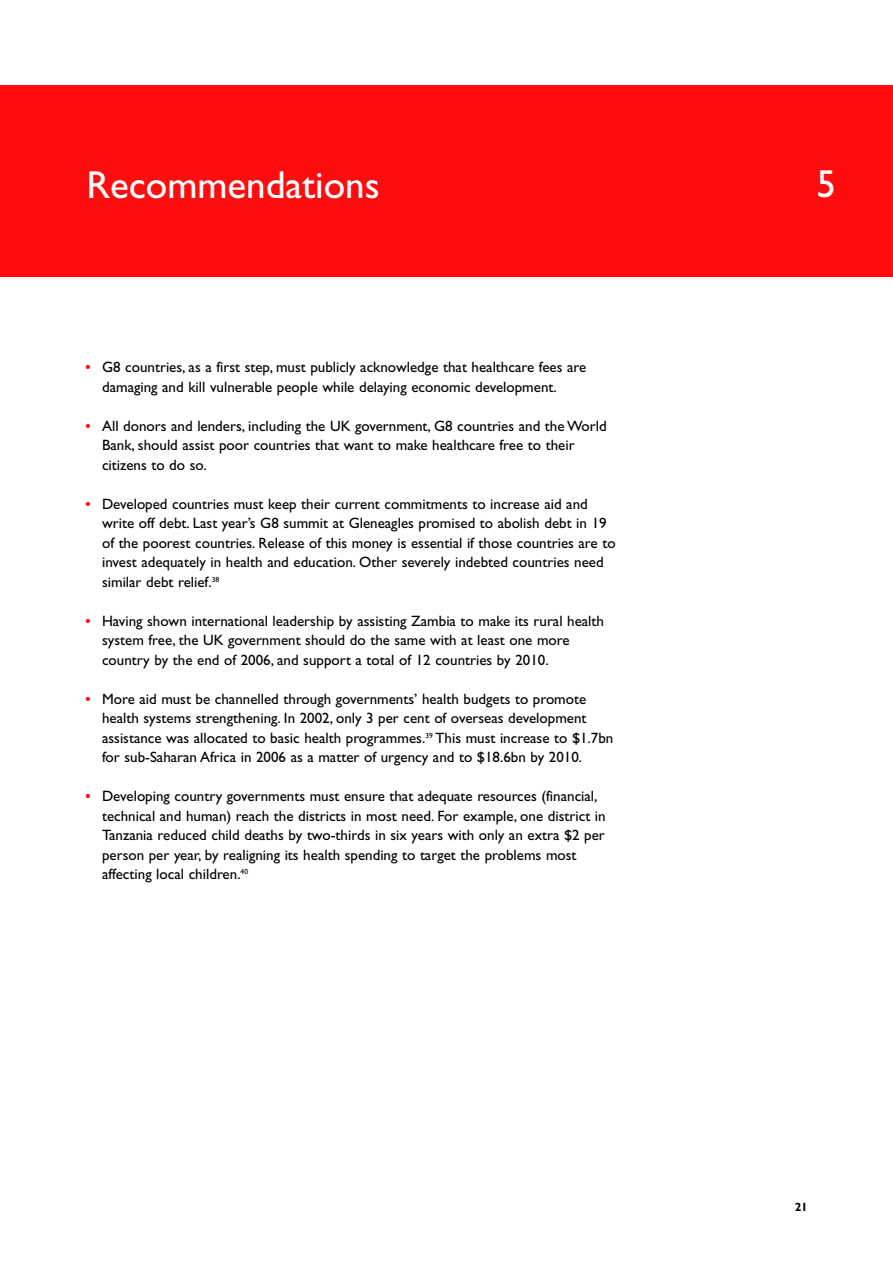
<style>
.page{position:relative;width:893px;height:1263px;background:#fff}
.page>*{position:absolute;margin:0;border:0;box-sizing:border-box;transform-origin:0 0}
.t1{font:39px "Gill Sans";color:#fff}
.t2{font:15px/19.5px "Gill Sans";color:#000}
.t3{font:700 12px "Gill Sans";color:#000}
.s1{font-family:"Adobe Garamond LT";color:#ff0c0f}
</style>
<div class="page">
<div style="left:0;top:85px;width:893px;height:191px;background:#ff0c0f"></div>
<h1 class="t1" style="left:87px;top:172px;width:295px">Recommendations</h1>
<h1 class="t1" style="left:816px;top:170px;width:21px">5</h1>
<p class="t2" style="left:102px;top:359px;width:486px;text-indent:-17px"><span class="s1">•</span> G8 countries, as a first step, must publicly acknowledge that healthcare fees are damaging and kill vulnerable people while delaying economic development.</p>
<p class="t2" style="left:102px;top:418px;width:506px;text-indent:-17px"><span class="s1">•</span> All donors and lenders, including the UK government, G8 countries and the World<br>Bank, should assist poor countries that want to make healthcare free to their citizens to do so.</p>
<p class="t2" style="left:102px;top:496px;width:515px;text-indent:-17px"><span class="s1">•</span> Developed countries must keep their current commitments to increase aid and write off debt. Last year’s G8 summit at Gleneagles promised to abolish debt in 19 of the poorest countries. Release of this money is essential if those countries are to invest adequately in health and education. Other severely indebted countries need similar debt relief.<sup>38</sup></p>
<p class="t2" style="left:102px;top:613px;width:503px;text-indent:-17px"><span class="s1">•</span> Having shown international leadership by assisting Zambia to make its rural health system free, the UK government should do the same with at least one more country by the end of 2006, and support a total of 12 countries by 2010.</p>
<p class="t2" style="left:102px;top:691px;width:513px;text-indent:-17px"><span class="s1">•</span> More aid must be channelled through governments’ health budgets to promote health systems strengthening. In 2002, only 3 per cent of overseas development assistance was allocated to basic health programmes.<sup>39</sup> This must increase to $1.7bn for sub-Saharan Africa in 2006 as a matter of urgency and to $18.6bn by 2010.</p>
<p class="t2" style="left:102px;top:788px;width:505px;text-indent:-17px"><span class="s1">•</span> Developing country governments must ensure that adequate resources (financial, technical and human) reach the districts in most need. For example, one district in Tanzania reduced child deaths by two-thirds in six years with only an extra $2 per person per year, by realigning its health spending to target the problems most affecting local children.<sup>40</sup></p>
<p class="t3" style="left:795px;top:1203px;width:15px">21</p>
</div>
